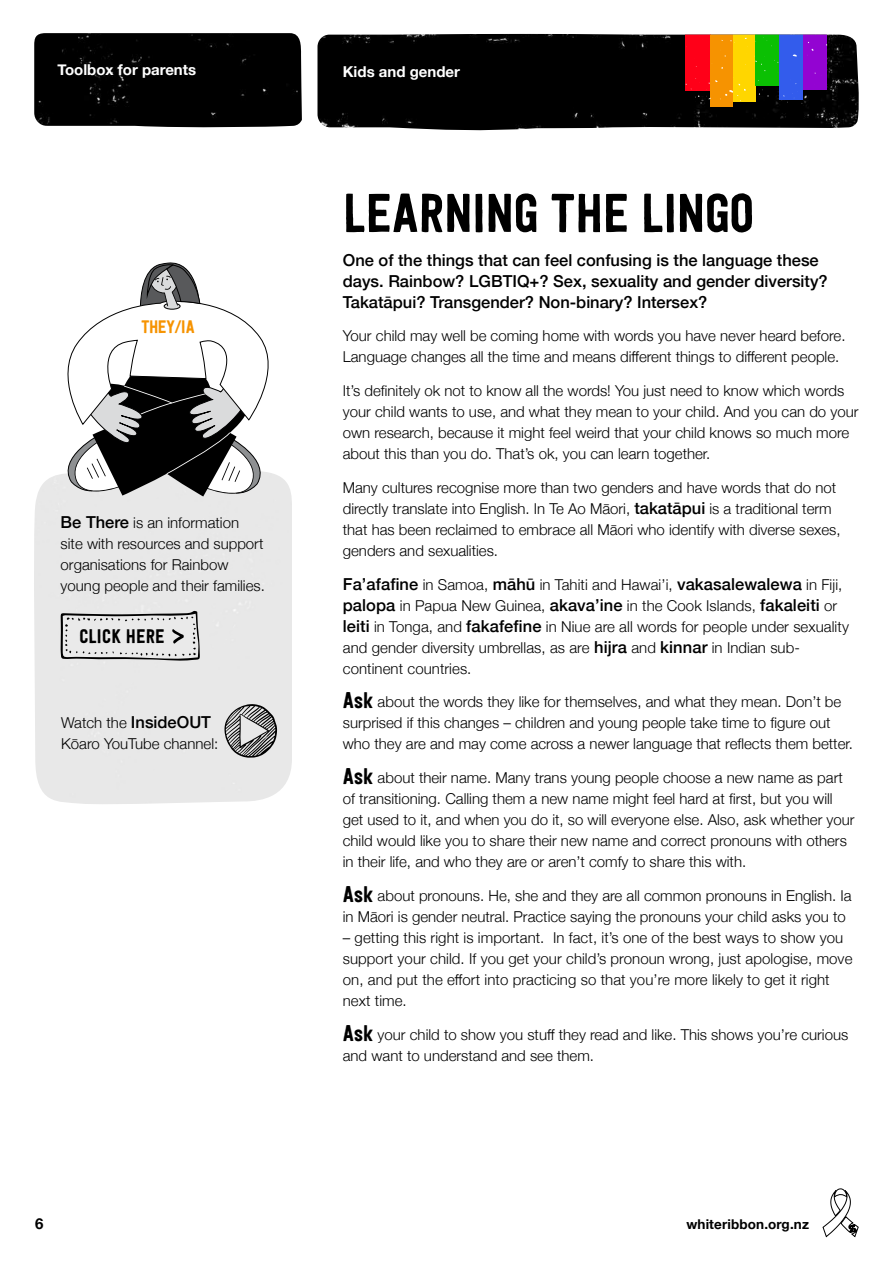
<style>
.page{position:relative;width:893px;height:1263px;background:#fff}
.page>*{position:absolute;margin:0;border:0;box-sizing:border-box;transform-origin:0 0}
.t1{font:54px "Festivo LC Basic";letter-spacing:-.01em;color:#000}
.t2{font:19.5px "Festivo LC Basic";color:#000}
.t3{font:18px "Festivo LC Basic";letter-spacing:-.04em;color:#f69301}
.t4{font:500 16.5px/21px "Helvetica Neue";color:#000}
.t5{font:300 15px/21px "Helvetica Neue";color:#000}
.t6{font:700 15px "Helvetica Neue";color:#fff}
.t7{font:700 15px "Helvetica Neue";color:#000}
.t8{font:700 13.5px "Helvetica Neue";letter-spacing:.01em;color:#000}
.s1{font-weight:500;font-size:16.5px}
.s2{font-weight:300;font-size:15px}
.s3{font-family:"Festivo LC Basic";font-weight:400;font-size:22.5px}
</style>
<div class="page">
<img style="left:317px;top:34px;width:542px;height:97px">
<div style="left:685px;top:34px;width:25px;height:56px;background:#ff0018"></div>
<div style="left:710px;top:34px;width:23px;height:73px;background:#f69301"></div>
<div style="left:733px;top:34px;width:22px;height:68px;background:#ffd600"></div>
<div style="left:755px;top:34px;width:24px;height:52px;background:#0bc003"></div>
<div style="left:779px;top:34px;width:24px;height:66px;background:#335cec"></div>
<div style="left:803px;top:34px;width:24px;height:56px;background:#9304d2"></div>
<svg style="left:759px;top:90px;width:10px;height:7px"></svg>
<svg style="left:783px;top:93px;width:19px;height:11px"></svg>
<svg style="left:686px;top:78px;width:14px;height:24px"></svg>
<svg style="left:706px;top:80px;width:40px;height:21px"></svg>
<div style="left:34px;top:33px;width:268px;height:95px;background:#000"></div>
<svg style="left:61px;top:610px;width:139px;height:51px;background:#ccc"></svg>
<svg style="left:224px;top:704px;width:53px;height:54px;background:#9a9a9a"></svg>
<svg style="left:53px;top:262px;width:230px;height:242px"></svg>
<svg style="left:823px;top:1188px;width:35px;height:50px"></svg>
<p class="t6" style="left:58px;top:57px;width:140px">Toolbox for parents</p>
<p class="t6" style="left:343px;top:60px;width:119px">Kids and gender</p>
<p class="t3" style="left:141px;top:316px;width:55px">THEY/IA</p>
<p class="t5" style="left:61px;top:511px;width:206px"><span class="s1">Be There</span> is an information site with resources and support organisations for Rainbow young people and their families.</p>
<h2 class="t2" style="left:79px;top:624px;width:87px">CLICK HERE</h2>
<p class="t4" style="left:61px;top:710px;width:151px"><span class="s2">Watch the</span> InsideOUT</p>
<p class="t5" style="left:61px;top:732px;width:159px">Kōaro YouTube channel:</p>
<h1 class="t1" style="left:343px;top:180px;width:413px">LEARNING THE LINGO</h1>
<p class="t4" style="left:343px;top:248px;width:486px">One of the things that can feel confusing is the language these days. Rainbow? LGBTIQ+? Sex, sexuality and gender diversity?<br>Takatāpui? Transgender? Non-binary? Intersex?</p>
<p class="t5" style="left:343px;top:324px;width:504px">Your child may well be coming home with words you have never heard before.<br>Language changes all the time and means different things to different people.</p>
<p class="t5" style="left:343px;top:379px;width:517px">It’s definitely ok not to know all the words! You just need to know which words your child wants to use, and what they mean to your child. And you can do your own research, because it might feel weird that your child knows so much more about this than you do. That’s ok, you can learn together.</p>
<p class="t5" style="left:343px;top:476px;width:499px">Many cultures recognise more than two genders and have words that do not directly translate into English. In Te Ao Māori, <span class="s1">takatāpui</span> is a traditional term that has been reclaimed to embrace all Māori who identify with diverse sexes, genders and sexualities.</p>
<p class="t5" style="left:343px;top:573px;width:508px"><span class="s1">Fa’afafine</span> in Samoa, <span class="s1">māhū</span> in Tahiti and Hawai’i, <span class="s1">vakasalewalewa</span> in Fiji, <span class="s1">palopa</span> in Papua New Guinea, <span class="s1">akava’ine</span> in the Cook Islands, <span class="s1">fakaleiti</span> or <span class="s1">leiti</span> in Tonga, and <span class="s1">fakafefine</span> in Niue are all words for people under sexuality and gender diversity umbrellas, as are <span class="s1">hijra</span> and <span class="s1">kinnar</span> in Indian sub&shy;continent countries.</p>
<p class="t5" style="left:343px;top:690px;width:512px"><span class="s3">Ask</span> about the words they like for themselves, and what they mean. Don’t be surprised if this changes – children and young people take time to figure out who they are and may come across a newer language that reflects them better.</p>
<p class="t5" style="left:343px;top:766px;width:513px"><span class="s3">Ask</span> about their name. Many trans young people choose a new name as part of transitioning. Calling them a new name might feel hard at first, but you will get used to it, and when you do it, so will everyone else. Also, ask whether your child would like you to share their new name and correct pronouns with others in their life, and who they are or aren’t comfy to share this with.</p>
<p class="t5" style="left:343px;top:884px;width:510px"><span class="s3">Ask</span> about pronouns. He, she and they are all common pronouns in English. Ia in Māori is gender neutral. Practice saying the pronouns your child asks you to</p>
<p class="t5" style="left:343px;top:926px;width:511px">– getting this right is important. In fact, it’s one of the best ways to show you support your child. If you get your child’s pronoun wrong, just apologise, move on, and put the effort into practicing so that you’re more likely to get it right next time.</p>
<p class="t5" style="left:343px;top:1023px;width:507px"><span class="s3">Ask</span> your child to show you stuff they read and like. This shows you’re curious and want to understand and see them.</p>
<p class="t7" style="left:35px;top:1212px;width:10px">6</p>
<p class="t8" style="left:686px;top:1214px;width:124px">whiteribbon.org.nz</p>
</div>
